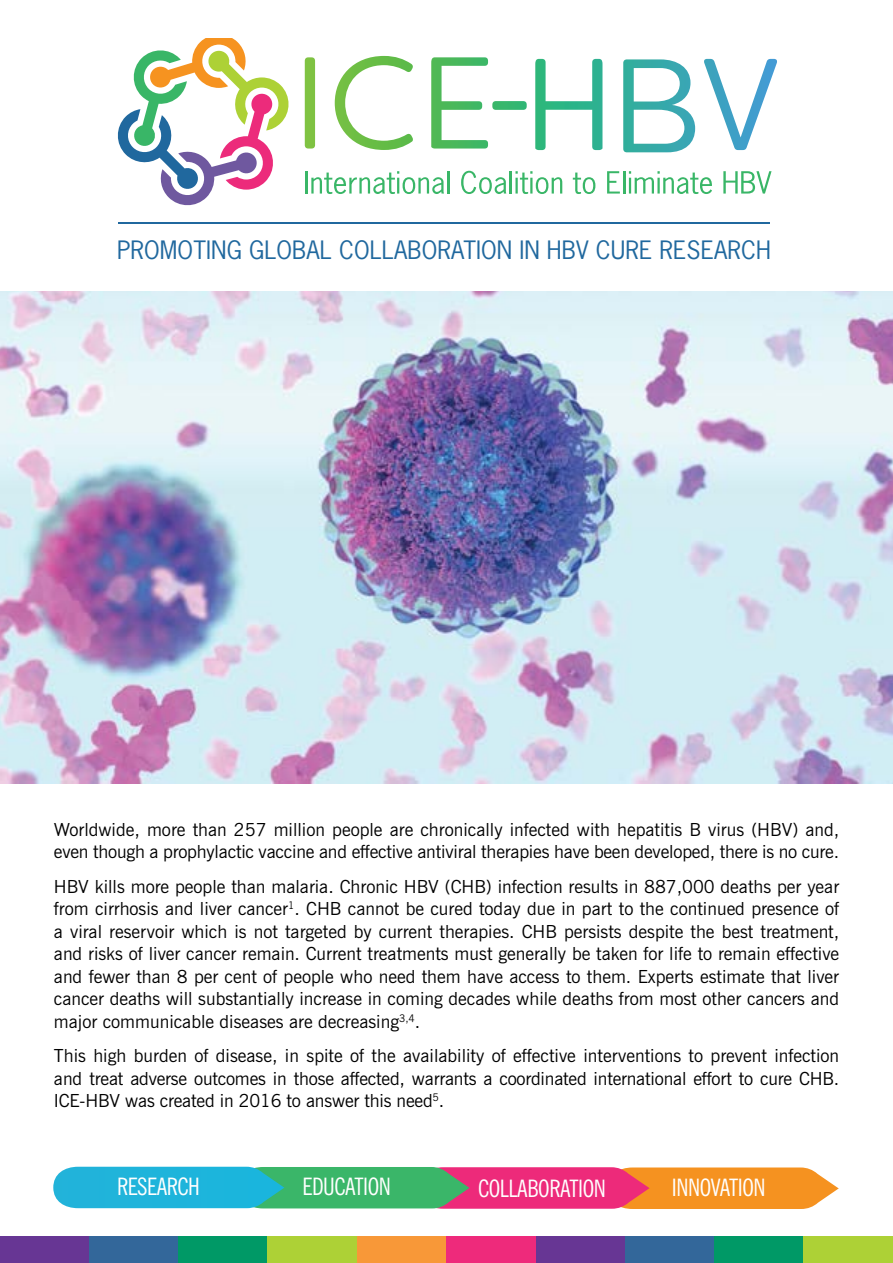
<style>
.page{position:relative;width:893px;height:1263px;background:#fff}
.page>*{position:absolute;margin:0;border:0;box-sizing:border-box;transform-origin:0 0}
.t1{font:condensed 24px "News Gothic BT";letter-spacing:-.02em;color:#fff}
.t2{font:23.85px "News Gothic";letter-spacing:.005em;color:#20689e}
.t3{font:18px/22.5px "News Gothic BT";letter-spacing:-.01em;color:#000;text-align:justify}
</style>
<div class="page">
<div style="left:0;top:1236px;width:89px;height:27px;background:#673694"></div>
<div style="left:536px;top:1236px;width:89px;height:27px;background:#673694"></div>
<div style="left:89px;top:1236px;width:89px;height:27px;background:#33679a"></div>
<div style="left:625px;top:1236px;width:89px;height:27px;background:#33679a"></div>
<div style="left:178px;top:1236px;width:90px;height:27px;background:#096"></div>
<div style="left:714px;top:1236px;width:90px;height:27px;background:#096"></div>
<div style="left:268px;top:1236px;width:89px;height:27px;background:#add136"></div>
<div style="left:804px;top:1236px;width:89px;height:27px;background:#add136"></div>
<div style="left:357px;top:1236px;width:90px;height:27px;background:#f89838"></div>
<div style="left:447px;top:1236px;width:89px;height:27px;background:#ee2a7b"></div>
<img style="left:0;top:291px;width:893px;height:492px">
<hr style="left:305px;top:171px;width:3px;height:23px;background:#39b667">
<svg style="left:311px;top:171px;width:133px;height:23px"></svg>
<hr style="left:447px;top:171px;width:2px;height:23px;background:#39b667">
<svg style="left:461px;top:171px;width:45px;height:23px"></svg>
<hr style="left:510px;top:171px;width:2px;height:23px;background:#39b667">
<svg style="left:515px;top:171px;width:47px;height:23px"></svg>
<svg style="left:573px;top:173px;width:22px;height:21px"></svg>
<svg style="left:607px;top:171px;width:13px;height:23px"></svg>
<hr style="left:623px;top:171px;width:2px;height:23px;background:#39b667">
<svg style="left:629px;top:171px;width:83px;height:23px"></svg>
<svg style="left:723px;top:171px;width:48px;height:23px"></svg>
<svg style="left:117px;top:39px;width:172px;height:167px"></svg>
<svg style="left:305px;top:56px;width:472px;height:96px"></svg>
<hr style="left:118px;top:222px;width:652px;height:1px;background:#20689e">
<svg style="left:53px;top:1167px;width:786px;height:42px;background:#8f907f"></svg>
<h2 class="t2" style="left:117px;top:235px;width:655px">PROMOTING GLOBAL COLLABORATION IN HBV CURE RESEARCH</h2>
<p class="t3" style="left:54px;top:818px;width:787px">Worldwide, more than 257 million people are chronically infected with hepatitis B virus (HBV) and, even though a prophylactic vaccine and effective antiviral therapies have been developed, there is no cure.</p>
<p class="t3" style="left:54px;top:875px;width:787px">HBV kills more people than malaria. Chronic HBV (CHB) infection results in 887,000 deaths per year from cirrhosis and liver cancer<sup>1</sup>. CHB cannot be cured today due in part to the continued presence of a viral reservoir which is not targeted by current therapies. CHB persists despite the best treatment, and risks of liver cancer remain. Current treatments must generally be taken for life to remain effective and fewer than 8 per cent of people who need them have access to them. Experts estimate that liver cancer deaths will substantially increase in coming decades while deaths from most other cancers and major communicable diseases are decreasing<sup>3,4</sup>.</p>
<p class="t3" style="left:54px;top:1044px;width:787px">This high burden of disease, in spite of the availability of effective interventions to prevent infection and treat adverse outcomes in those affected, warrants a coordinated international effort to cure CHB.<br>ICE-HBV was created in 2016 to answer this need<sup>5</sup>.</p>
<h1 class="t1" style="left:117px;top:1172px;width:84px">RESEARCH</h1>
<h1 class="t1" style="left:303px;top:1172px;width:90px">EDUCATION</h1>
<h1 class="t1" style="left:478px;top:1174px;width:129px">COLLABORATION</h1>
<h1 class="t1" style="left:672px;top:1172px;width:95px">INNOVATION</h1>
</div>
